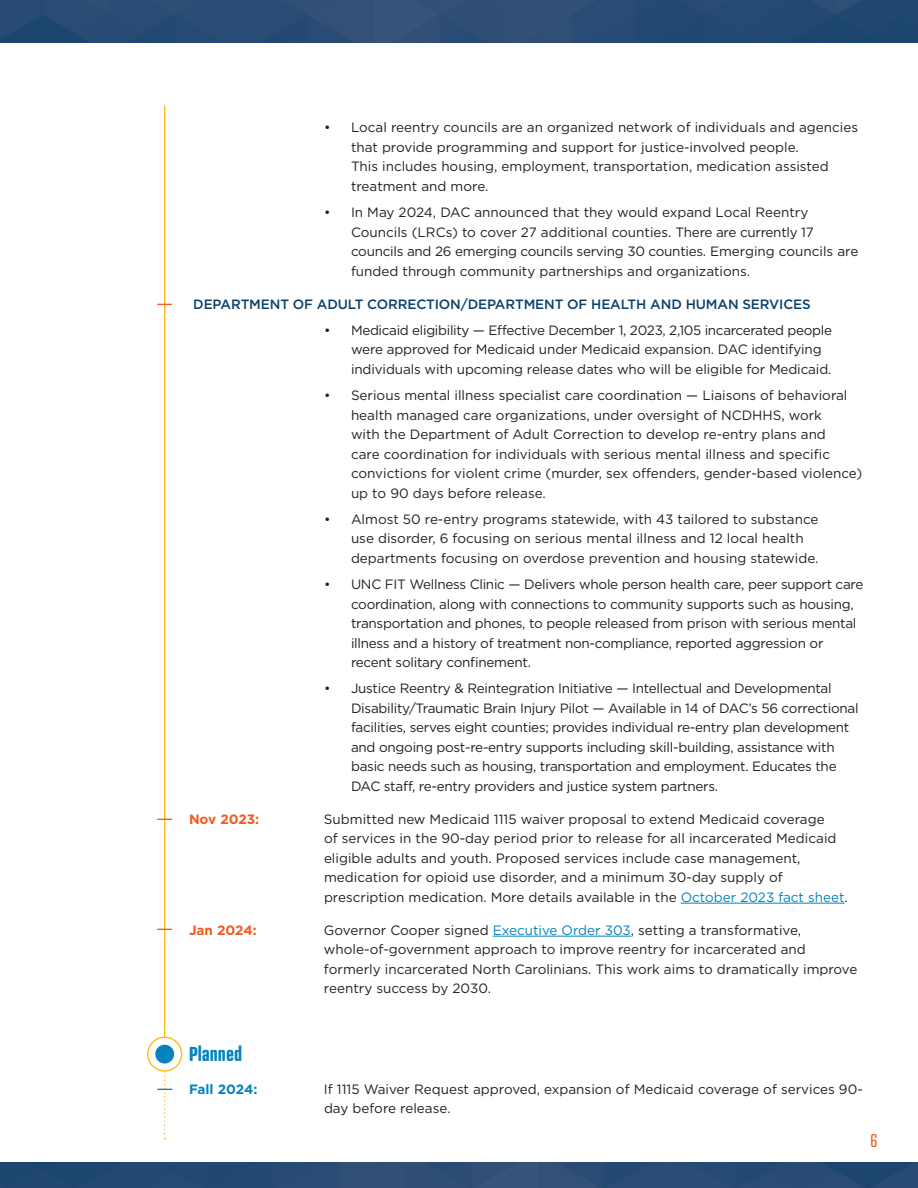
<style>
.page{position:relative;width:918px;height:1188px;background:#fff}
.page>*{position:absolute;margin:0;border:0;box-sizing:border-box;transform-origin:0 0}
.t1{font:700 19.5px "Atrament";color:#0583bc}
.t2{font:18px "Atrament";color:#f25b21}
.t3{font:13.5px/19.5px "Gotham";color:#231f20}
.t4{font:13.5px/19.5px "Gotham";letter-spacing:-.02em;color:#231f20}
.t5{font:500 13.5px "Gotham";letter-spacing:-.01em;color:#0b406a}
.t6{font:700 13.5px "Gotham";color:#f25b21}
.t7{font:700 13.5px "Gotham";letter-spacing:-.005em;color:#0583bc}
.s1{color:#0583bc}
</style>
<div class="page">
<img style="left:0;top:0;width:918px;height:42px">
<img style="left:0;top:1162px;width:918px;height:26px">
<hr style="left:681px;top:903px;width:164px;height:1px;background:#0583bc">
<hr style="left:493px;top:936px;width:138px;height:1px;background:#0583bc">
<hr style="left:164px;top:106px;width:1px;height:947px;background:#fcba13">
<svg style="left:157px;top:304px;width:15px;height:1px"></svg>
<svg style="left:157px;top:819px;width:15px;height:1px"></svg>
<svg style="left:157px;top:929px;width:15px;height:1px"></svg>
<svg style="left:148px;top:1037px;width:34px;height:34px"></svg>
<div style="left:147px;top:1037px;width:35px;height:35px;border:1px solid #fcba13;border-radius:50%"></div>
<div style="left:155px;top:1045px;width:19px;height:19px;background:#0583bc;border-radius:50%"></div>
<svg style="left:157px;top:1059px;width:15px;height:80px"></svg>
<p class="t3" style="left:351px;top:117px;width:509px;text-indent:-27px">• Local reentry councils are an organized network of individuals and agencies that provide programming and support for justice-involved people.<br>This includes housing, employment, transportation, medication assisted treatment and more.</p>
<p class="t3" style="left:351px;top:202px;width:509px;text-indent:-27px">• In May 2024, DAC announced that they would expand Local Reentry Councils (LRCs) to cover 27 additional counties. There are currently 17 councils and 26 emerging councils serving 30 counties. Emerging councils are funded through community partnerships and organizations.</p>
<h4 class="t5" style="left:193px;top:295px;width:619px">DEPARTMENT OF ADULT CORRECTION/DEPARTMENT OF HEALTH AND HUMAN SERVICES</h4>
<p class="t3" style="left:351px;top:320px;width:483px;text-indent:-27px">• Medicaid eligibility — Effective December 1, 2023, 2,105 incarcerated people were approved for Medicaid under Medicaid expansion. DAC identifying individuals with upcoming release dates who will be eligible for Medicaid.</p>
<p class="t3" style="left:351px;top:385px;width:513px;text-indent:-27px">• Serious mental illness specialist care coordination — Liaisons of behavioral health managed care organizations, under oversight of NCDHHS, work<br>with the Department of Adult Correction to develop re-entry plans and<br>care coordination for individuals with serious mental illness and specific convictions for violent crime (murder, sex offenders, gender-based violence) up to 90 days before release.</p>
<p class="t3" style="left:351px;top:509px;width:469px;text-indent:-27px">• Almost 50 re-entry programs statewide, with 43 tailored to substance use disorder, 6 focusing on serious mental illness and 12 local health departments focusing on overdose prevention and housing statewide.</p>
<p class="t4" style="left:351px;top:574px;width:514px;text-indent:-27px">• UNC FIT Wellness Clinic — Delivers whole person health care, peer support care coordination, along with connections to community supports such as housing, transportation and phones, to people released from prison with serious mental illness and a history of treatment non-compliance, reported aggression or recent solitary confinement.</p>
<p class="t4" style="left:351px;top:678px;width:509px;text-indent:-27px">• Justice Reentry &amp; Reintegration Initiative — Intellectual and Developmental Disability/Traumatic Brain Injury Pilot — Available in 14 of DAC’s 56 correctional facilities, serves eight counties; provides individual re-entry plan development and ongoing post-re-entry supports including skill-building, assistance with basic needs such as housing, transportation and employment. Educates the DAC staff, re-entry providers and justice system partners.</p>
<p class="t6" style="left:189px;top:810px;width:72px">Nov 2023:</p>
<p class="t3" style="left:324px;top:809px;width:525px">Submitted new Medicaid 1115 waiver proposal to extend Medicaid coverage<br>of services in the 90-day period prior to release for all incarcerated Medicaid eligible adults and youth. Proposed services include case management, medication for opioid use disorder, and a minimum 30-day supply of prescription medication. More details available in the <span class="s1">October 2023 fact sheet</span>.</p>
<p class="t6" style="left:189px;top:921px;width:69px">Jan 2024:</p>
<p class="t3" style="left:324px;top:920px;width:535px">Governor Cooper signed <span class="s1">Executive Order 303</span>, setting a transformative, whole-of-government approach to improve reentry for incarcerated and formerly incarcerated North Carolinians. This work aims to dramatically improve reentry success by 2030.</p>
<h3 class="t1" style="left:189px;top:1041px;width:55px">Planned</h3>
<p class="t7" style="left:189px;top:1080px;width:70px">Fall 2024:</p>
<p class="t3" style="left:324px;top:1079px;width:540px">If 1115 Waiver Request approved, expansion of Medicaid coverage of services 90- day before release.</p>
<h2 class="t2" style="left:871px;top:1130px;width:8px">6</h2>
</div>
